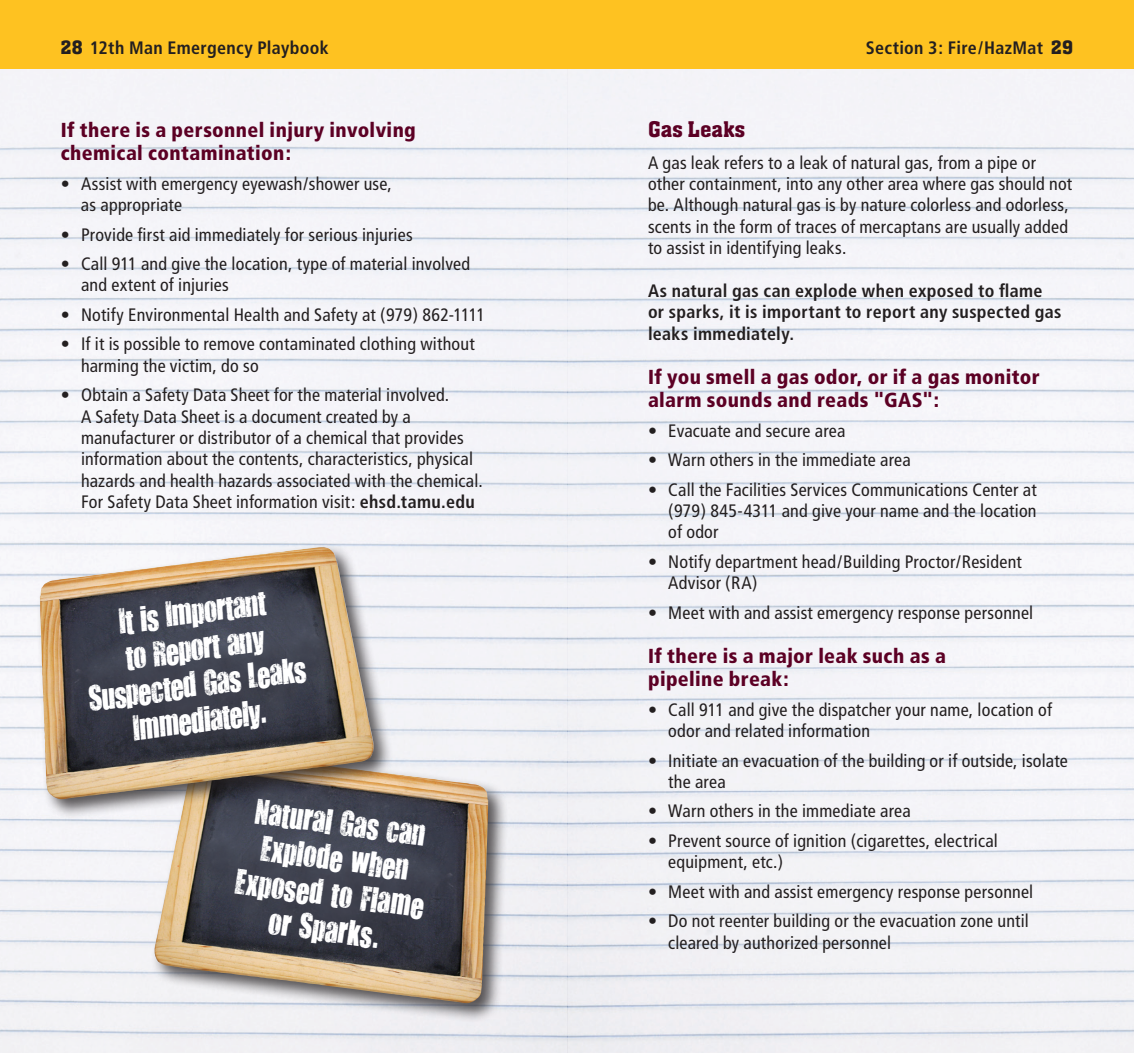
<style>
.page{position:relative;width:1134px;height:1053px;background:#fff}
.page>*{position:absolute;margin:0;border:0;box-sizing:border-box;transform-origin:0 0}
.t1{font:29.25px/36px "You Are Loved";color:#fff;text-align:center}
.t2{font:500 23.62px "Aachen Std";letter-spacing:.015em;color:#5c0024}
.t3{font:900 condensed 20.25px/23.6px "Frutiger";letter-spacing:.02em;color:#5c0024}
.t4{font:condensed 18px/21.4px "Frutiger";letter-spacing:.01em;color:#231f20}
.t5{font:700 condensed 18px/21.4px "Frutiger";letter-spacing:.02em;color:#231f20}
.s1{font-family:"Aachen Std";font-weight:500;font-stretch:normal;font-size:20.25px}
.s2{font-weight:700}
</style>
<div class="page">
<div style="left:0;top:0;width:567px;height:69px;background:#fec221"></div>
<div style="left:567px;top:0;width:567px;height:69px;background:#fec221"></div>
<div style="left:151px;top:747px;width:357px;height:276px;background:#231f20;opacity:.75"></div>
<img style="left:154px;top:751px;width:334px;height:253px">
<div style="left:36px;top:543px;width:358px;height:276px;background:#231f20;opacity:.75"></div>
<img style="left:40px;top:548px;width:334px;height:252px">
<p class="t5" style="left:61px;top:37px;width:270px"><span class="s1">28</span> 12th Man Emergency Playbook</p>
<p class="t5" style="left:866px;top:37px;width:209px">Section 3: Fire/HazMat <span class="s1">29</span></p>
<p class="t3" style="left:61px;top:118px;width:357px">If there is a personnel injury involving chemical contamination:</p>
<p class="t4" style="left:81px;top:173px;width:312px;text-indent:-20px">• Assist with emergency eyewash/shower use, as appropriate</p>
<p class="t4" style="left:61px;top:224px;width:354px">• Provide first aid immediately for serious injuries</p>
<p class="t4" style="left:81px;top:253px;width:391px;text-indent:-20px">• Call 911 and give the location, type of material involved and extent of injuries</p>
<p class="t4" style="left:61px;top:304px;width:426px">• Notify Environmental Health and Safety at (979) 862-1111</p>
<p class="t4" style="left:81px;top:334px;width:395px;text-indent:-20px">• If it is possible to remove contaminated clothing without harming the victim, do so</p>
<p class="t4" style="left:81px;top:384px;width:403px;text-indent:-20px">• Obtain a Safety Data Sheet for the material involved.<br>A Safety Data Sheet is a document created by a manufacturer or distributor of a chemical that provides information about the contents, characteristics, physical hazards and health hazards associated with the chemical.<br>For Safety Data Sheet information visit: <span class="s2">ehsd.tamu.edu</span></p>
<p class="t1" style="left:76px;top:609px;width:221px;rotate:-8deg">It is Important<br>to Report any<br>Suspected Gas Leaks<br>Immediately.</p>
<p class="t1" style="left:246px;top:791px;width:192px;rotate:7deg">Natural Gas can<br>Explode when<br>Exposed to Flame or Sparks.</p>
<h3 class="t2" style="left:648px;top:117px;width:99px">Gas Leaks</h3>
<p class="t4" style="left:648px;top:152px;width:426px">A gas leak refers to a leak of natural gas, from a pipe or other containment, into any other area where gas should not be. Although natural gas is by nature colorless and odorless, scents in the form of traces of mercaptans are usually added to assist in identifying leaks.</p>
<p class="t5" style="left:648px;top:280px;width:415px">As natural gas can explode when exposed to flame or sparks, it is important to report any suspected gas leaks immediately.</p>
<p class="t3" style="left:648px;top:365px;width:393px">If you smell a gas odor, or if a gas monitor alarm sounds and reads "GAS":</p>
<p class="t4" style="left:648px;top:420px;width:199px">• Evacuate and secure area</p>
<p class="t4" style="left:648px;top:449px;width:264px">• Warn others in the immediate area</p>
<p class="t4" style="left:668px;top:479px;width:370px;text-align:justify;text-indent:-20px">• Call the Facilities Services Communications Center at (979) 845-4311 and give your name and the location of odor</p>
<p class="t4" style="left:668px;top:551px;width:355px;text-indent:-20px">• Notify department head/Building Proctor/Resident<br>Advisor (RA)</p>
<p class="t4" style="left:648px;top:602px;width:387px">• Meet with and assist emergency response personnel</p>
<p class="t3" style="left:648px;top:644px;width:299px">If there is a major leak such as a pipeline break:</p>
<p class="t4" style="left:668px;top:699px;width:385px;text-indent:-20px">• Call 911 and give the dispatcher your name, location of odor and related information</p>
<p class="t4" style="left:668px;top:750px;width:401px;text-indent:-20px">• Initiate an evacuation of the building or if outside, isolate the area</p>
<p class="t4" style="left:648px;top:801px;width:264px">• Warn others in the immediate area</p>
<p class="t4" style="left:668px;top:830px;width:331px;text-indent:-20px">• Prevent source of ignition (cigarettes, electrical equipment, etc.)</p>
<p class="t4" style="left:648px;top:881px;width:387px">• Meet with and assist emergency response personnel</p>
<p class="t4" style="left:668px;top:910px;width:362px;text-indent:-20px">• Do not reenter building or the evacuation zone until cleared by authorized personnel</p>
</div>
